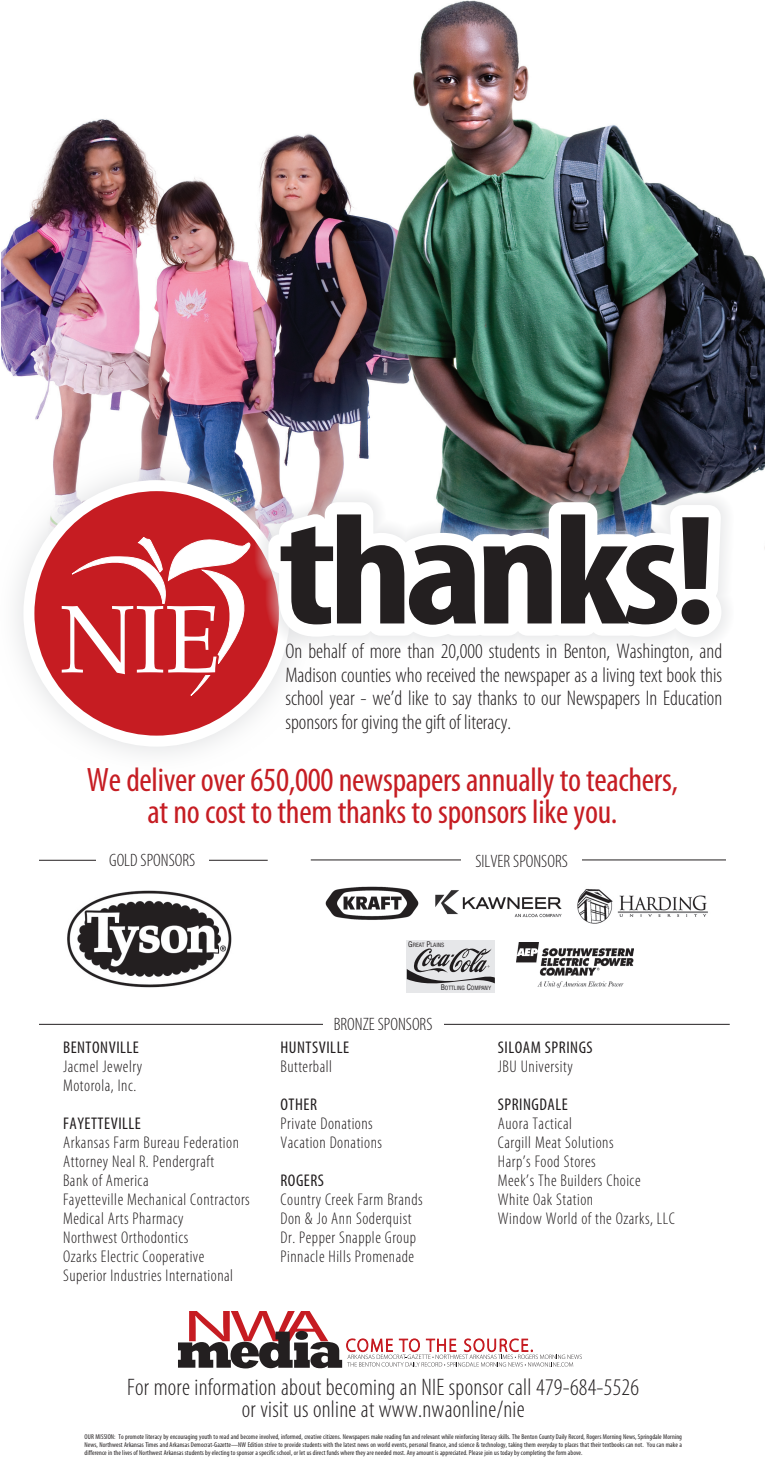
<style>
.page{position:relative;width:765px;height:1476px;background:#fff}
.page>*{position:absolute;margin:0;border:0;box-sizing:border-box;transform-origin:0 0}
.t1{font:700 condensed 157.6px "Myriad Pro";letter-spacing:-.04em;color:#231f20;scale:1.17 1}
.t2{font:condensed 34px "Myriad Pro";letter-spacing:-.01em;color:#c61d23}
.t3{font:300 condensed 24px "Myriad Pro";letter-spacing:.01em;color:#231f20}
.t4{font:300 condensed 21.2px/23.8px "Myriad Pro";color:#231f20;text-align:justify}
.t5{font:300 condensed 18px "Myriad Pro";color:#231f20}
.t6{font:300 condensed 17px "Myriad Pro";letter-spacing:.03em;color:#231f20}
.t7{font:condensed 17px "Myriad Pro";letter-spacing:.03em;color:#231f20}
.t8{font:condensed 7px/8px "Myriad Pro";letter-spacing:.01em;color:#231f20;text-align:justify}
.t9{font:condensed 5.7px "Helvetica";letter-spacing:-.015em;color:#231f20}
.s1{font-size:7.6px}
</style>
<div class="page">
<img style="left:1px;top:0;width:764px;height:549px">
<svg style="left:178px;top:1311px;width:404px;height:57px"></svg>
<svg style="left:1px;top:449px;width:316px;height:305px"></svg>
<svg style="left:29px;top:486px;width:255px;height:255px;background:#ce3d43"></svg>
<div style="left:23px;top:480px;width:267px;height:267px;border:11px solid #fff;border-radius:50%"></div>
<svg style="left:62px;top:537px;width:188px;height:159px"></svg>
<svg style="left:256px;top:490px;width:478px;height:160px"></svg>
<hr style="left:37px;top:1024px;width:693px;height:1px;background:#231f20">
<div style="left:323px;top:1014px;width:120px;height:21px;background:#fff"></div>
<hr style="left:37px;top:860px;width:231px;height:1px;background:#231f20">
<img style="left:516px;top:942px;width:117px;height:45px">
<svg style="left:406px;top:940px;width:89px;height:52px;background:#bbbcbd"></svg>
<img style="left:577px;top:889px;width:131px;height:34px">
<img style="left:325px;top:886px;width:94px;height:34px">
<hr style="left:311px;top:860px;width:421px;height:1px;background:#231f20">
<div style="left:461px;top:850px;width:121px;height:20px;background:#fff"></div>
<div style="left:96px;top:850px;width:112px;height:20px;background:#fff"></div>
<img style="left:67px;top:890px;width:165px;height:98px">
<div style="left:726px;top:777px;width:39px;height:191px;background:#fff"></div>
<img style="left:435px;top:890px;width:127px;height:28px">
<p class="t1" style="left:279px;top:472px;width:376px">thanks!</p>
<p class="t4" style="left:285px;top:639px;width:438px">On behalf of more than 20,000 students in Benton, Washington, and Madison counties who received the newspaper as a living text book this school year - we’d like to say thanks to our Newspapers In Education sponsors for giving the gift of literacy.</p>
<p class="t2" style="left:87px;top:759px;width:593px">We deliver over 650,000 newspapers annually to teachers,</p>
<p class="t2" style="left:148px;top:791px;width:471px">at no cost to them thanks to sponsors like you.</p>
<p class="t5" style="left:109px;top:849px;width:88px">GOLD SPONSORS</p>
<p class="t5" style="left:475px;top:850px;width:94px">SILVER SPONSORS</p>
<p class="t9" style="left:408px;top:942px;width:38px"><span class="s1">G</span>REAT <span class="s1">P</span>LAINS</p>
<p class="t9" style="left:441px;top:984px;width:52px"><span class="s1">B</span>OTTLING <span class="s1">C</span>OMPANY</p>
<p class="t7" style="left:63px;top:1037px;width:77px">BENTONVILLE</p>
<p class="t6" style="left:63px;top:1057px;width:81px">Jacmel Jewelry</p>
<p class="t6" style="left:63px;top:1076px;width:75px">Motorola, Inc.</p>
<p class="t7" style="left:63px;top:1113px;width:79px">FAYETTEVILLE</p>
<p class="t6" style="left:63px;top:1133px;width:177px">Arkansas Farm Bureau Federation</p>
<p class="t6" style="left:63px;top:1152px;width:152px">Attorney Neal R. Pendergraft</p>
<p class="t6" style="left:63px;top:1171px;width:87px">Bank of America</p>
<p class="t6" style="left:63px;top:1190px;width:188px">Fayetteville Mechanical Contractors</p>
<p class="t6" style="left:63px;top:1209px;width:122px">Medical Arts Pharmacy</p>
<p class="t6" style="left:63px;top:1228px;width:127px">Northwest Orthodontics</p>
<p class="t6" style="left:63px;top:1247px;width:143px">Ozarks Electric Cooperative</p>
<p class="t6" style="left:63px;top:1266px;width:172px">Superior Industries International</p>
<p class="t5" style="left:334px;top:1014px;width:100px">BRONZE SPONSORS</p>
<p class="t7" style="left:281px;top:1037px;width:70px">HUNTSVILLE</p>
<p class="t6" style="left:281px;top:1057px;width:53px">Butterball</p>
<p class="t7" style="left:281px;top:1094px;width:38px">OTHER</p>
<p class="t6" style="left:281px;top:1114px;width:94px">Private Donations</p>
<p class="t6" style="left:281px;top:1133px;width:103px">Vacation Donations</p>
<p class="t7" style="left:281px;top:1170px;width:45px">ROGERS</p>
<p class="t6" style="left:281px;top:1190px;width:144px">Country Creek Farm Brands</p>
<p class="t6" style="left:281px;top:1209px;width:133px">Don &amp; Jo Ann Soderquist</p>
<p class="t6" style="left:281px;top:1228px;width:137px">Dr. Pepper Snapple Group</p>
<p class="t6" style="left:281px;top:1247px;width:135px">Pinnacle Hills Promenade</p>
<p class="t7" style="left:498px;top:1037px;width:96px">SILOAM SPRINGS</p>
<p class="t6" style="left:498px;top:1057px;width:76px">JBU University</p>
<p class="t7" style="left:498px;top:1094px;width:71px">SPRINGDALE</p>
<p class="t6" style="left:498px;top:1114px;width:76px">Auora Tactical</p>
<p class="t6" style="left:498px;top:1133px;width:117px">Cargill Meat Solutions</p>
<p class="t6" style="left:498px;top:1152px;width:99px">Harp’s Food Stores</p>
<p class="t6" style="left:498px;top:1171px;width:144px">Meek’s The Builders Choice</p>
<p class="t6" style="left:498px;top:1190px;width:97px">White Oak Station</p>
<p class="t6" style="left:498px;top:1209px;width:179px">Window World of the Ozarks, LLC</p>
<p class="t3" style="left:127px;top:1373px;width:513px">For more information about becoming an NIE sponsor call 479-684-5526</p>
<p class="t3" style="left:242px;top:1395px;width:284px">or visit us online at www.nwaonline/nie</p>
<p class="t8" style="left:85px;top:1433px;width:599px">OUR MISSION: To promote literacy by encouraging youth to read and become involved, informed, creative citizens. Newspapers make reading fun and relevant while reinforcing literacy skills. The Benton County Daily Record, Rogers Morning News, Springdale Morning News, Northwest Arkansas Times and Arkansas Democrat-Gazette—NW Edition strive to provide students with the latest news on world events, personal finance, and science &amp; technology, taking them everyday to places that their textbooks can not. You can make a difference in the lives of Northwest Arkansas students by electing to sponsor a specific school, or let us direct funds where they are needed most. Any amount is appreciated. Please join us today by completing the form above.</p>
</div>
